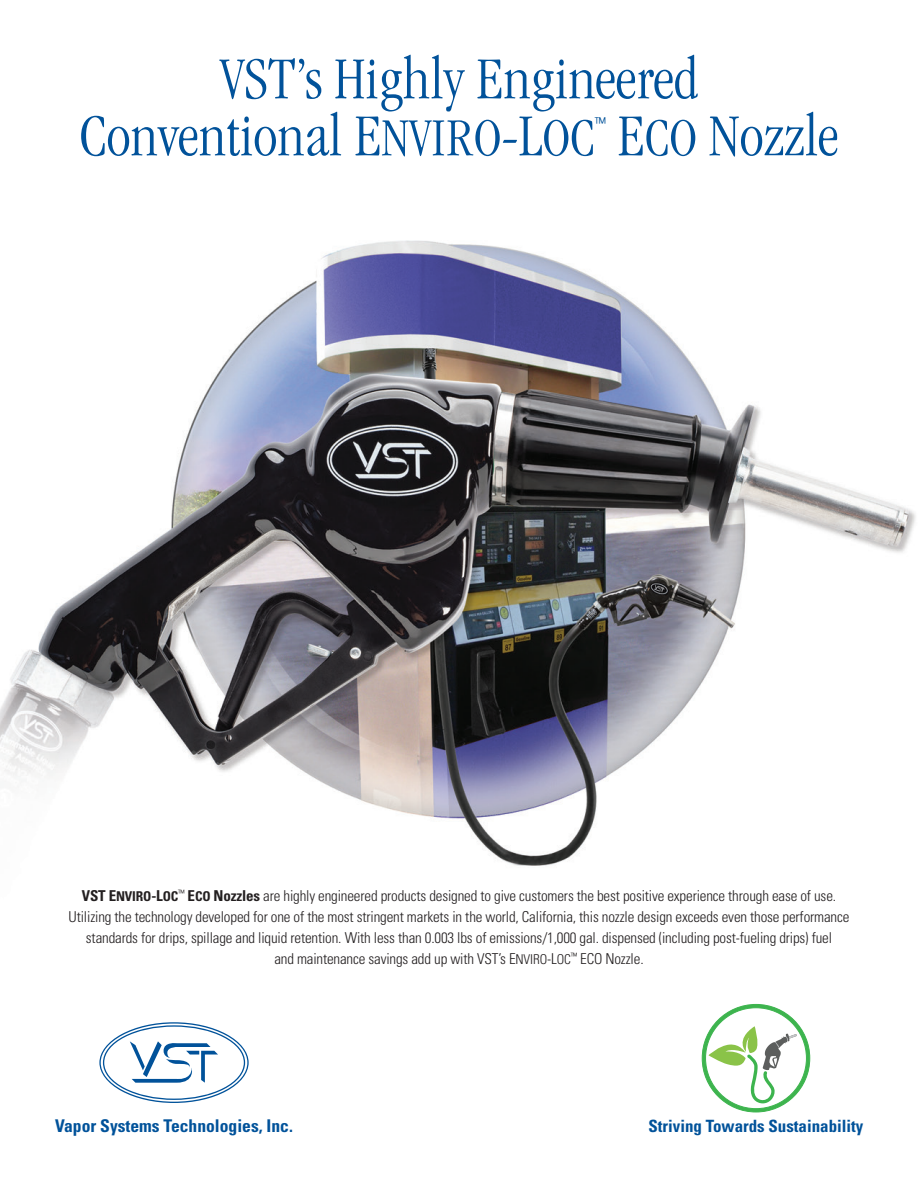
<style>
.page{position:relative;width:918px;height:1188px;background:#fff}
.page>*{position:absolute;margin:0;border:0;box-sizing:border-box;transform-origin:0 0}
.t1{font:300 condensed 61.5px/57px "Garamond";color:#01529a;text-align:center}
.t2{font:700 condensed 17.55px "Univers";color:#01529a}
.t3{font:700 condensed 16.95px "Univers";color:#01529a}
.t4{font:300 condensed 15px/21px "Univers";letter-spacing:-.01em;color:#231f20;text-align:center}
.t5{font:300 condensed 15px "Univers";color:#01529a}
.s1{font-family:"Garamond Light Condensed SC900";font-weight:400;font-stretch:normal}
.s2{font-family:"Garamond Light Condensed SC900";font-weight:400;font-stretch:normal;font-size:55.35px}
.s3{font-weight:700}
.s4{font-family:"Univers Condensed Bold SC900";font-weight:400;font-stretch:normal}
.s5{font-family:"Univers Condensed Bold SC900";font-weight:400;font-stretch:normal;font-size:13.5px}
.s6{font-family:"Univers Condensed Light SC900";font-weight:400;font-stretch:normal}
.s7{font-family:"Univers Condensed Light SC900";font-weight:400;font-stretch:normal;font-size:13.5px}
</style>
<div class="page">
<img style="left:0;top:240px;width:916px;height:873px">
<svg style="left:99px;top:1022px;width:150px;height:81px"></svg>
<svg style="left:702px;top:1004px;width:108px;height:108px"></svg>
<h1 class="t1" style="left:79px;top:51px;width:761px">VST’s Highly Engineered<br>Conventional <span class="s1">E</span><span class="s2">NVIRO</span><span class="s1">-L</span><span class="s2">OC</span> <span class="s1">E</span><span class="s2">CO</span> Nozzle</h1>
<p class="t5" style="left:595px;top:114px;width:12px">™</p>
<p class="t4" style="left:69px;top:885px;width:782px"><span class="s3">VST</span> <span class="s4">E</span><span class="s5">NVIRO</span><span class="s4">-L</span><span class="s5">OC</span><sup>™</sup> <span class="s4">E</span><span class="s5">CO</span> <span class="s3">Nozzles</span> are highly engineered products designed to give customers the best positive experience through ease of use.<br>Utilizing the technology developed for one of the most stringent markets in the world, California, this nozzle design exceeds even those performance standards for drips, spillage and liquid retention. With less than 0.003 lbs of emissions/1,000 gal. dispensed (including post-fueling drips) fuel<br>and maintenance savings add up with VST’s <span class="s6">E</span><span class="s7">NVIRO</span><span class="s6">-L</span><span class="s7">OC</span><sup>™</sup> ECO Nozzle.</p>
<p class="t2" style="left:55px;top:1115px;width:239px">Vapor Systems Technologies, Inc.</p>
<p class="t3" style="left:649px;top:1116px;width:216px">Striving Towards Sustainability</p>
</div>
